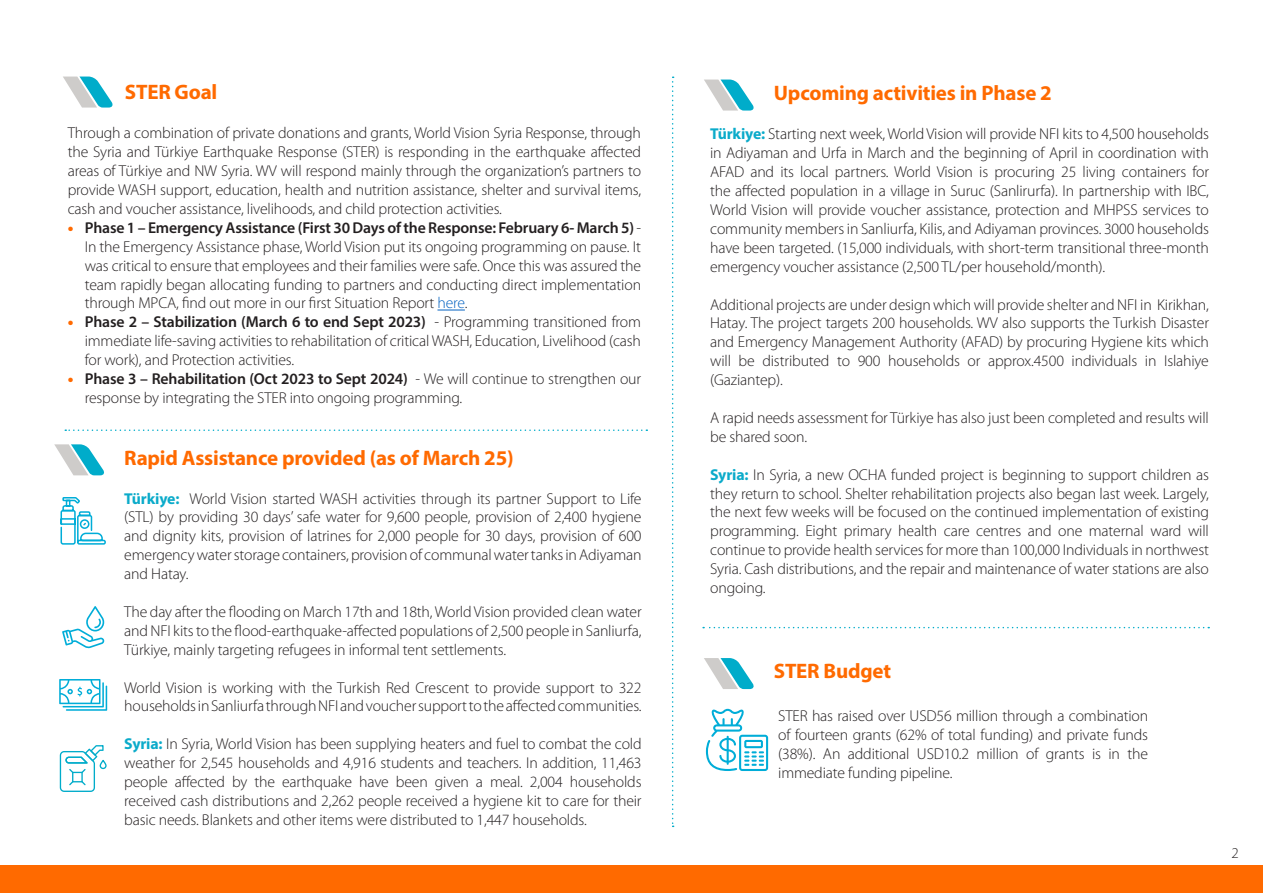
<style>
.page{position:relative;width:1263px;height:893px;background:#fff}
.page>*{position:absolute;margin:0;border:0;box-sizing:border-box;transform-origin:0 0}
.t1{font:700 21px "Myriad Pro";letter-spacing:-.01em;color:#ff6a00}
.t2{font:300 15.75px/18.9px "Myriad Pro";letter-spacing:-.01em;color:#231f20;text-align:justify}
.t3{font:300 15px "Myriad Pro";color:#231f20}
.s1{font-weight:900;color:#ff6a00}
.s2{font-weight:600}
.s3{color:#0563c1}
.s4{font-weight:700;color:#0babca}
</style>
<div class="page">
<div style="left:0;top:866px;width:1263px;height:27px;background:#ff6a00"></div>
<svg style="left:54px;top:444px;width:50px;height:31px"></svg>
<svg style="left:60px;top:745px;width:47px;height:47px"></svg>
<svg style="left:60px;top:497px;width:46px;height:48px"></svg>
<svg style="left:59px;top:679px;width:48px;height:32px"></svg>
<svg style="left:62px;top:606px;width:43px;height:42px"></svg>
<svg style="left:672px;top:77px;width:2px;height:750px"></svg>
<svg style="left:704px;top:80px;width:50px;height:31px"></svg>
<svg style="left:704px;top:658px;width:50px;height:31px"></svg>
<svg style="left:706px;top:709px;width:62px;height:62px"></svg>
<svg style="left:63px;top:77px;width:50px;height:31px"></svg>
<svg style="left:437px;top:310px;width:28px;height:1px"></svg>
<svg style="left:65px;top:429px;width:582px;height:2px"></svg>
<svg style="left:703px;top:627px;width:506px;height:1px"></svg>
<p class="t1" style="left:125px;top:78px;width:94px">STER Goal</p>
<p class="t2" style="left:68px;top:123px;width:575px">Through a combination of private donations and grants, World Vision Syria Response, through the Syria and Türkiye Earthquake Response (STER) is responding in the earthquake affected areas of Türkiye and NW Syria. WV will respond mainly through the organization’s partners to provide WASH support, education, health and nutrition assistance, shelter and survival items, cash and voucher assistance, livelihoods, and child protection activities.</p>
<p class="t2" style="left:85px;top:218px;width:558px;text-indent:-17px"><span class="s1">•</span> <span class="s2">Phase 1 – Emergency Assistance (First 30 Days of the Response: February 6- March 5)</span> - In the Emergency Assistance phase, World Vision put its ongoing programming on pause. It was critical to ensure that employees and their families were safe. Once this was assured the team rapidly began allocating funding to partners and conducting direct implementation through MPCA, find out more in our first Situation Report <span class="s3">here</span>.</p>
<p class="t2" style="left:85px;top:312px;width:558px;text-indent:-17px"><span class="s1">•</span> <span class="s2">Phase 2 – Stabilization (March 6 to end Sept 2023)</span> - Programming transitioned from immediate life-saving activities to rehabilitation of critical WASH, Education, Livelihood (cash for work), and Protection activities.</p>
<p class="t2" style="left:85px;top:369px;width:558px;text-indent:-17px"><span class="s1">•</span> <span class="s2">Phase 3 – Rehabilitation (Oct 2023 to Sept 2024)</span> - We will continue to strengthen our response by integrating the STER into ongoing programming.</p>
<p class="t1" style="left:124px;top:444px;width:391px">Rapid Assistance provided (as of March 25)</p>
<p class="t2" style="left:124px;top:489px;width:519px"><span class="s4">Türkiye:</span> World Vision started WASH activities through its partner Support to Life (STL) by providing 30 days’ safe water for 9,600 people, provision of 2,400 hygiene and dignity kits, provision of latrines for 2,000 people for 30 days, provision of 600 emergency water storage containers, provision of communal water tanks in Adiyaman and Hatay.</p>
<p class="t2" style="left:124px;top:602px;width:519px">The day after the flooding on March 17th and 18th, World Vision provided clean water and NFI kits to the flood-earthquake-affected populations of 2,500 people in Sanliurfa, Türkiye, mainly targeting refugees in informal tent settlements.</p>
<p class="t2" style="left:124px;top:678px;width:519px">World Vision is working with the Turkish Red Crescent to provide support to 322 households in Sanliurfa through NFI and voucher support to the affected communities.</p>
<p class="t2" style="left:124px;top:734px;width:519px"><span class="s4">Syria:</span> In Syria, World Vision has been supplying heaters and fuel to combat the cold weather for 2,545 households and 4,916 students and teachers. In addition, 11,463 people affected by the earthquake have been given a meal. 2,004 households received cash distributions and 2,262 people received a hygiene kit to care for their basic needs. Blankets and other items were distributed to 1,447 households.</p>
<p class="t1" style="left:774px;top:79px;width:279px">Upcoming activities in Phase 2</p>
<p class="t2" style="left:710px;top:125px;width:500px"><span class="s4">Türkiye:</span> Starting next week, World Vision will provide NFI kits to 4,500 households in Adiyaman and Urfa in March and the beginning of April in coordination with AFAD and its local partners. World Vision is procuring 25 living containers for the affected population in a village in Suruc (Sanlirurfa). In partnership with IBC, World Vision will provide voucher assistance, protection and MHPSS services to community members in Sanliurfa, Kilis, and Adiyaman provinces. 3000 households have been targeted. (15,000 individuals, with short-term transitional three-month emergency voucher assistance (2,500 TL/per household/month).</p>
<p class="t2" style="left:710px;top:295px;width:500px">Additional projects are under design which will provide shelter and NFI in Kirikhan, Hatay. The project targets 200 households. WV also supports the Turkish Disaster and Emergency Management Authority (AFAD) by procuring Hygiene kits which will be distributed to 900 households or approx.4500 individuals in Islahiye (Gaziantep).</p>
<p class="t2" style="left:710px;top:408px;width:500px">A rapid needs assessment for Türkiye has also just been completed and results will be shared soon.</p>
<p class="t2" style="left:710px;top:465px;width:500px"><span class="s4">Syria:</span> In Syria, a new OCHA funded project is beginning to support children as they return to school. Shelter rehabilitation projects also began last week. Largely, the next few weeks will be focused on the continued implementation of existing programming. Eight primary health care centres and one maternal ward will continue to provide health services for more than 100,000 Individuals in northwest Syria. Cash distributions, and the repair and maintenance of water stations are also ongoing.</p>
<p class="t1" style="left:774px;top:658px;width:119px">STER Budget</p>
<p class="t2" style="left:778px;top:706px;width:371px">STER has raised over USD56 million through a combination of fourteen grants (62% of total funding) and private funds (38%). An additional USD10.2 million of grants is in the immediate funding pipeline.</p>
<p class="t3" style="left:1231px;top:844px;width:9px">2</p>
</div>
